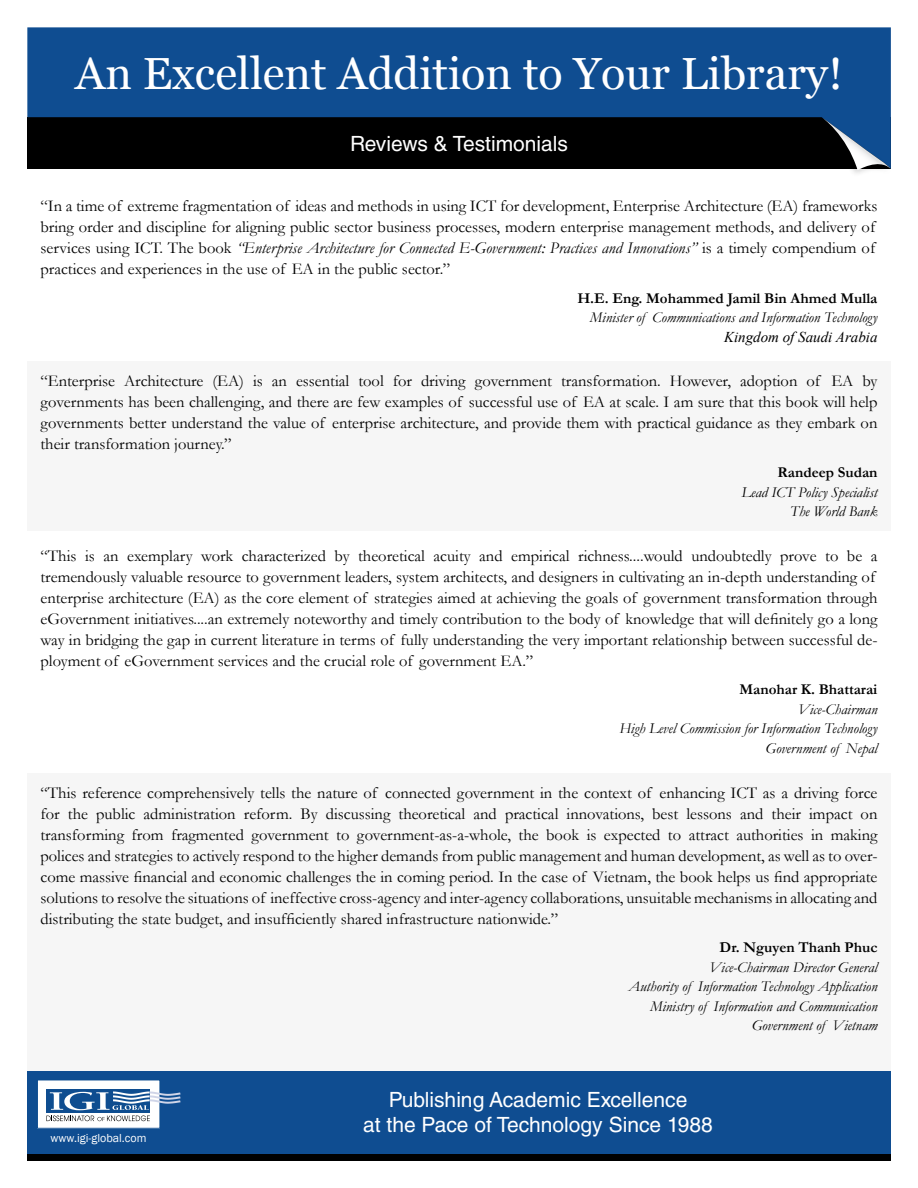
<style>
.page{position:relative;width:918px;height:1188px;background:#fff}
.page>*{position:absolute;margin:0;border:0;box-sizing:border-box;transform-origin:0 0}
.t1{font:45px "Vani";color:#fff}
.t2{font:21px/25.2px "Helvetica LT Std";color:#fff;text-align:center}
.t3{font:16.5px/21px "Garamond";color:#000}
.t4{font:italic 15px/19.5px "Garamond";color:#000;text-align:right}
.t5{font:700 15px "Garamond";color:#000}
.t6{font:italic 15px "Times New Roman";color:#000}
.t7{font:12px "Franklin Gothic";color:#fff}
.s1{font-style:italic}
</style>
<div class="page">
<div style="left:28px;top:1153px;width:863px;height:8px;background:#000"></div>
<div style="left:27px;top:362px;width:864px;height:169px;background:#f6f6f6"></div>
<div style="left:27px;top:774px;width:864px;height:298px;background:#f6f6f6"></div>
<div style="left:27px;top:1071px;width:864px;height:83px;background:#0f4d91"></div>
<svg style="left:27px;top:27px;width:864px;height:142px;background:#0a335f"></svg>
<div style="left:37px;top:1080px;width:123px;height:48px;background:#fff"></div>
<div style="left:37px;top:1080px;width:123px;height:49px;border:1px solid #0e4d90"></div>
<div style="left:47px;top:1089px;width:103px;height:24px;background:#0e4d90"></div>
<svg style="left:46px;top:1091px;width:135px;height:30px"></svg>
<div style="left:813px;top:113px;width:78px;height:63px;background:#000;opacity:.2"></div>
<svg style="left:822px;top:117px;width:68px;height:53px;background:#345272"></svg>
<h1 class="t1" style="left:75px;top:47px;width:769px">An Excellent Addition to Your Library!</h1>
<p class="t2" style="left:350px;top:131px;width:219px">Reviews &amp; Testimonials</p>
<p class="t3" style="left:40px;top:195px;width:838px">“In a time of extreme fragmentation of ideas and methods in using ICT for development, Enterprise Architecture (EA) frameworks bring order and discipline for aligning public sector business processes, modern enterprise management methods, and delivery of services using ICT. The book <span class="s1">“Enterprise Architecture for Connected E-Government: Practices and Innovations”</span> is a timely compendium of practices and experiences in the use of EA in the public sector.”</p>
<p class="t5" style="left:577px;top:288px;width:302px">H.E. Eng. Mohammed Jamil Bin Ahmed Mulla</p>
<p class="t4" style="left:590px;top:307px;width:289px">Minister of Communications and Information Technology</p>
<p class="t6" style="left:724px;top:326px;width:155px">Kingdom of Saudi Arabia</p>
<p class="t3" style="left:40px;top:370px;width:839px;text-align:justify">“Enterprise Architecture (EA) is an essential tool for driving government transformation. However, adoption of EA by governments has been challenging, and there are few examples of successful use of EA at scale. I am sure that this book will help governments better understand the value of enterprise architecture, and provide them with practical guidance as they embark on their transformation journey.”</p>
<p class="t5" style="left:777px;top:462px;width:102px">Randeep Sudan</p>
<p class="t4" style="left:742px;top:482px;width:137px">Lead ICT Policy Specialist<br>The World Bank</p>
<p class="t3" style="left:40px;top:545px;width:839px">“This is an exemplary work characterized by theoretical acuity and empirical richness....would undoubtedly prove to be a tremendously valuable resource to government leaders, system architects, and designers in cultivating an in-depth understanding of enterprise architecture (EA) as the core element of strategies aimed at achieving the goals of government transformation through eGovernment initiatives....an extremely noteworthy and timely contribution to the body of knowledge that will definitely go a long way in bridging the gap in current literature in terms of fully understanding the very important relationship between successful de&shy;ployment of eGovernment services and the crucial role of government EA.”</p>
<p class="t5" style="left:740px;top:679px;width:139px">Manohar K. Bhattarai</p>
<p class="t4" style="left:619px;top:699px;width:260px">Vice-Chairman<br>High Level Commission for Information Technology<br>Government of Nepal</p>
<p class="t3" style="left:40px;top:782px;width:839px;text-align:justify">“This reference comprehensively tells the nature of connected government in the context of enhancing ICT as a driving force for the public administration reform. By discussing theoretical and practical innovations, best lessons and their impact on transforming from fragmented government to government-as-a-whole, the book is expected to attract authorities in making polices and strategies to actively respond to the higher demands from public management and human development, as well as to over&shy;come massive financial and economic challenges the in coming period. In the case of Vietnam, the book helps us find appropriate solutions to resolve the situations of ineffective cross-agency and inter-agency collaborations, unsuitable mechanisms in allocating and distributing the state budget, and insufficiently shared infrastructure nationwide.”</p>
<p class="t5" style="left:720px;top:937px;width:159px">Dr. Nguyen Thanh Phuc</p>
<p class="t4" style="left:629px;top:957px;width:250px">Vice-Chairman Director General<br>Authority of Information Technology Application Ministry of Information and Communication Government of Vietnam</p>
<p class="t7" style="left:51px;top:1131px;width:97px">www.igi-global.com</p>
<p class="t2" style="left:363px;top:1087px;width:351px">Publishing Academic Excellence<br>at the Pace of Technology Since 1988</p>
</div>
